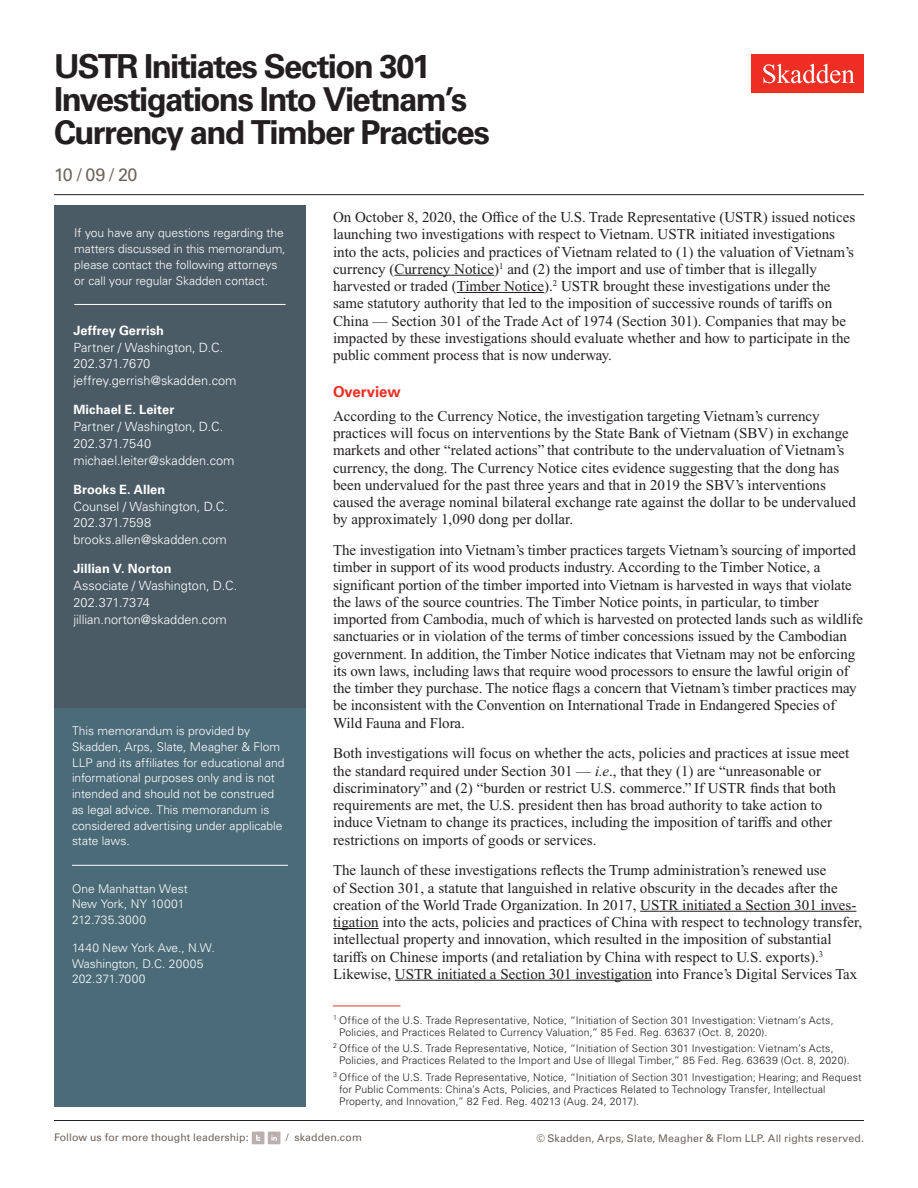
<style>
.page{position:relative;width:918px;height:1188px;background:#fff}
.page>*{position:absolute;margin:0;border:0;box-sizing:border-box;transform-origin:0 0}
.t1{font:700 33px/33px "Univers LT Std";letter-spacing:-.05em;color:#231f20}
.Date{font:18px "Univers LT Std";color:#6f645a}
.Main_Body{font:15px/17.2px "Times New Roman PS Std";color:#231f20}
.First_Level_Heading{font:700 15px "Univers LT Std";letter-spacing:-.01em;color:#ee2e22}
.Contacts{font:300 12.75px "Univers LT Std";letter-spacing:-.005em;color:#fff}
.Contacts_Name{font:700 12.75px "Univers LT Std";letter-spacing:.005em;color:#fff}
.Sidebar_body_rule_be{font:300 12px/15.8px "Univers LT Std";color:#fff}
.Firm_Address{font:300 12px/15.8px "Univers LT Std";color:#fff}
.Footnote{font:300 10.5px/12px "Univers LT Std";letter-spacing:.015em;color:#231f20}
.t2{font:10.5px "Univers LT Std";letter-spacing:.01em;color:#6f645a}
.s1{font-style:italic}
</style>
<div class="page">
<div style="left:752px;top:54px;width:112px;height:39px;background:#ee2e22"></div>
<svg style="left:763px;top:64px;width:92px;height:19px"></svg>
<hr style="left:54px;top:1120px;width:810px;height:1px;background:#231f20">
<hr style="left:54px;top:194px;width:810px;height:1px;background:#231f20">
<div style="left:252px;top:1132px;width:12px;height:12px;background:#baaeae"></div>
<svg style="left:256px;top:1135px;width:4px;height:6px"></svg>
<div style="left:268px;top:1132px;width:12px;height:12px;background:#baaeae"></div>
<svg style="left:271px;top:1135px;width:6px;height:6px"></svg>
<div style="left:54px;top:206px;width:252px;height:506px;background:#4b5b66"></div>
<hr style="left:74px;top:304px;width:212px;height:1px;background:#fff">
<div style="left:54px;top:708px;width:252px;height:399px;background:#4c6b79"></div>
<hr style="left:72px;top:865px;width:216px;height:1px;background:#fff">
<hr style="left:394px;top:275px;width:100px;height:1px;background:#231f20">
<hr style="left:457px;top:292px;width:87px;height:1px;background:#231f20">
<hr style="left:640px;top:911px;width:216px;height:1px;background:#231f20">
<hr style="left:333px;top:928px;width:46px;height:1px;background:#231f20">
<hr style="left:395px;top:980px;width:257px;height:1px;background:#231f20">
<hr style="left:333px;top:1006px;width:68px;height:1px;background:#ee2e22">
<h1 class="t1" style="left:54px;top:50px;width:437px">USTR Initiates Section 301<br>Investigations Into Vietnam’s<br>Currency and Timber Practices</h1>
<p class="Date" style="left:54px;top:164px;width:85px">10 / 09 / 20</p>
<p class="Sidebar_body_rule_be" style="left:74px;top:225px;width:213px">If you have any questions regarding the matters discussed in this memorandum, please contact the following attorneys or call your regular Skadden contact.</p>
<p class="Contacts_Name" style="left:74px;top:323px;width:92px">Jeffrey Gerrish</p>
<p class="Contacts" style="left:74px;top:339px;width:151px">Partner / Washington, D.C.</p>
<p class="Contacts" style="left:74px;top:356px;width:78px">202.371.7670</p>
<p class="Contacts" style="left:74px;top:373px;width:165px">jeffrey.gerrish@skadden.com</p>
<p class="Contacts_Name" style="left:74px;top:402px;width:102px">Michael E. Leiter</p>
<p class="Contacts" style="left:74px;top:419px;width:151px">Partner / Washington, D.C.</p>
<p class="Contacts" style="left:74px;top:436px;width:79px">202.371.7540</p>
<p class="Contacts" style="left:74px;top:453px;width:163px">michael.leiter@skadden.com</p>
<p class="Contacts_Name" style="left:74px;top:482px;width:93px">Brooks E. Allen</p>
<p class="Contacts" style="left:74px;top:498px;width:156px">Counsel / Washington, D.C.</p>
<p class="Contacts" style="left:74px;top:515px;width:79px">202.371.7598</p>
<p class="Contacts" style="left:74px;top:532px;width:155px">brooks.allen@skadden.com</p>
<p class="Contacts_Name" style="left:74px;top:561px;width:100px">Jillian V. Norton</p>
<p class="Contacts" style="left:74px;top:578px;width:165px">Associate / Washington, D.C.</p>
<p class="Contacts" style="left:74px;top:595px;width:78px">202.371.7374</p>
<p class="Contacts" style="left:74px;top:612px;width:155px">jillian.norton@skadden.com</p>
<p class="Sidebar_body_rule_be" style="left:72px;top:723px;width:214px">This memorandum is provided by Skadden, Arps, Slate, Meagher &amp; Flom LLP and its affiliates for educational and informational purposes only and is not intended and should not be construed as legal advice. This memorandum is considered advertising under applicable state laws.</p>
<p class="Firm_Address" style="left:72px;top:881px;width:117px">One Manhattan West<br>New York, NY 10001<br>212.735.3000</p>
<p class="Firm_Address" style="left:72px;top:940px;width:144px">1440 New York Ave., N.W.<br>Washington, D.C. 20005<br>202.371.7000</p>
<p class="Main_Body" style="left:333px;top:208px;width:524px">On October 8, 2020, the Office of the U.S. Trade Representative (USTR) issued notices launching two investigations with respect to Vietnam. USTR initiated investigations into the acts, policies and practices of Vietnam related to (1) the valuation of Vietnam’s currency (Currency Notice)<sup>1</sup> and (2) the import and use of timber that is illegally harvested or traded (Timber Notice).<sup>2</sup> USTR brought these investigations under the same statutory authority that led to the imposition of successive rounds of tariffs on China — Section 301 of the Trade Act of 1974 (Section 301). Companies that may be impacted by these investigations should evaluate whether and how to participate in the public comment process that is now underway.</p>
<h1 class="First_Level_Heading" style="left:333px;top:383px;width:69px">Overview</h1>
<p class="Main_Body" style="left:333px;top:407px;width:524px">According to the Currency Notice, the investigation targeting Vietnam’s currency practices will focus on interventions by the State Bank of Vietnam (SBV) in exchange markets and other “related actions” that contribute to the undervaluation of Vietnam’s currency, the dong. The Currency Notice cites evidence suggesting that the dong has been undervalued for the past three years and that in 2019 the SBV’s interventions caused the average nominal bilateral exchange rate against the dollar to be undervalued by approximately 1,090 dong per dollar.</p>
<p class="Main_Body" style="left:333px;top:541px;width:532px">The investigation into Vietnam’s timber practices targets Vietnam’s sourcing of imported timber in support of its wood products industry. According to the Timber Notice, a significant portion of the timber imported into Vietnam is harvested in ways that violate the laws of the source countries. The Timber Notice points, in particular, to timber imported from Cambodia, much of which is harvested on protected lands such as wildlife sanctuaries or in violation of the terms of timber concessions issued by the Cambodian government. In addition, the Timber Notice indicates that Vietnam may not be enforcing its own laws, including laws that require wood processors to ensure the lawful origin of the timber they purchase. The notice flags a concern that Vietnam’s timber practices may be inconsistent with the Convention on International Trade in Endangered Species of Wild Fauna and Flora.</p>
<p class="Main_Body" style="left:333px;top:745px;width:518px">Both investigations will focus on whether the acts, policies and practices at issue meet the standard required under Section 301 — <span class="s1">i.e</span>., that they (1) are “unreasonable or discriminatory” and (2) “burden or restrict U.S. commerce.” If USTR finds that both requirements are met, the U.S. president then has broad authority to take action to induce Vietnam to change its practices, including the imposition of tariffs and other restrictions on imports of goods or services.</p>
<p class="Main_Body" style="left:333px;top:862px;width:531px">The launch of these investigations reflects the Trump administration’s renewed use<br>of Section 301, a statute that languished in relative obscurity in the decades after the creation of the World Trade Organization. In 2017, USTR initiated a Section 301 inves&shy;tigation into the acts, policies and practices of China with respect to technology transfer, intellectual property and innovation, which resulted in the imposition of substantial tariffs on Chinese imports (and retaliation by China with respect to U.S. exports).<sup>3<br></sup>Likewise, USTR initiated a Section 301 investigation into France’s Digital Services Tax</p>
<p class="Footnote" style="left:339px;top:1014px;width:496px;text-indent:-6px"><sup>1</sup> Office of the U.S. Trade Representative, Notice, “Initiation of Section 301 Investigation: Vietnam’s Acts,<br>Policies, and Practices Related to Currency Valuation,” 85 Fed. Reg. 63637 (Oct. 8, 2020).</p>
<p class="Footnote" style="left:339px;top:1043px;width:512px;text-indent:-6px"><sup>2</sup> Office of the U.S. Trade Representative, Notice, “Initiation of Section 301 Investigation: Vietnam’s Acts,<br>Policies, and Practices Related to the Import and Use of Illegal Timber,” 85 Fed. Reg. 63639 (Oct. 8, 2020).</p>
<p class="Footnote" style="left:339px;top:1071px;width:524px;text-indent:-6px"><sup>3</sup> Office of the U.S. Trade Representative, Notice, “Initiation of Section 301 Investigation; Hearing; and Request for Public Comments: China’s Acts, Policies, and Practices Related to Technology Transfer, Intellectual<br>Property, and Innovation,” 82 Fed. Reg. 40213 (Aug. 24, 2017).</p>
<p class="t2" style="left:54px;top:1131px;width:196px">Follow us for more thought leadership:</p>
<p class="t2" style="left:286px;top:1131px;width:77px">/ skadden.com</p>
<p class="t2" style="left:536px;top:1132px;width:329px">© Skadden, Arps, Slate, Meagher &amp; Flom LLP. All rights reserved.</p>
</div>
